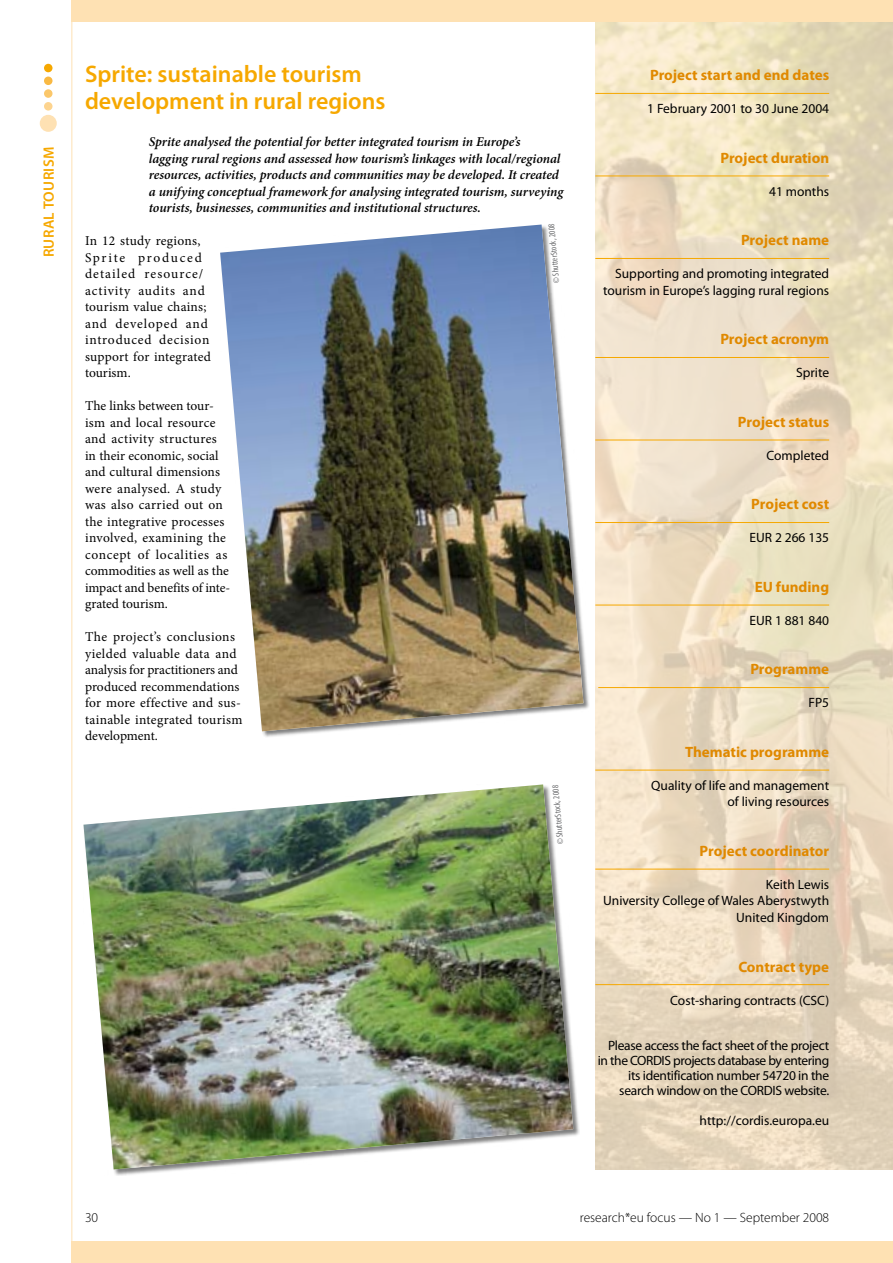
<style>
.page{position:relative;width:893px;height:1263px;background:#fff}
.page>*{position:absolute;margin:0;border:0;box-sizing:border-box;transform-origin:0 0}
.t1{font:600 24px/27px "Myriad Pro";color:#f6a800}
.t2{font:700 15px "Myriad Pro";color:#e08900}
.t3{font:600 15px "Myriad Pro";letter-spacing:.02em;color:#f6a800}
.t4{font:13.5px/16.5px "Minion Pro";letter-spacing:.02em;color:#000}
.t5{font:italic 600 13.5px/16.5px "Minion Pro";letter-spacing:-.005em;color:#000}
.t6{font:13.5px/16.5px "Myriad Pro";color:#000;text-align:right}
.t7{font:13.5px/16.5px "Minion Pro";letter-spacing:.055em;color:#000}
.t8{font:13.5px/15px "Myriad Pro";letter-spacing:-.02em;color:#000;text-align:right}
.t9{font:300 13.5px "Myriad Pro";color:#000}
.t10{font:condensed 9px "Myriad Pro";color:#707173}
</style>
<div class="page">
<img style="left:595px;top:21px;width:298px;height:1148px">
<div style="left:83px;top:784px;width:497px;height:391px;background:#000;opacity:.5"></div>
<img style="left:83px;top:784px;width:490px;height:385px">
<hr style="left:595px;top:93px;width:234px;height:1px;background:#f6a800">
<hr style="left:595px;top:176px;width:234px;height:1px;background:#f6a800">
<hr style="left:595px;top:258px;width:234px;height:1px;background:#f6a800">
<hr style="left:595px;top:357px;width:234px;height:1px;background:#f6a800">
<hr style="left:595px;top:440px;width:234px;height:1px;background:#f6a800">
<hr style="left:595px;top:522px;width:234px;height:1px;background:#f6a800">
<hr style="left:595px;top:605px;width:234px;height:1px;background:#f6a800">
<hr style="left:598px;top:687px;width:231px;height:1px;background:#f6a800">
<hr style="left:595px;top:770px;width:234px;height:1px;background:#f6a800">
<hr style="left:595px;top:869px;width:234px;height:1px;background:#f6a800">
<hr style="left:595px;top:984px;width:234px;height:1px;background:#f6a800">
<div style="left:220px;top:224px;width:370px;height:514px;background:#000;opacity:.5"></div>
<img style="left:220px;top:225px;width:363px;height:506px">
<div style="left:72px;top:0;width:821px;height:21px;background:#fee1b3"></div>
<div style="left:72px;top:1242px;width:821px;height:21px;background:#fee1b3"></div>
<hr style="left:71px;top:0;width:1px;height:1263px;background:#fee1b3">
<div style="left:40px;top:115px;width:17px;height:17px;background:#fee1b3;border-radius:50%"></div>
<div style="left:44px;top:64px;width:9px;height:8px;background:#f6a800;border-radius:50%"></div>
<div style="left:44px;top:77px;width:9px;height:8px;background:#f9b943;border-radius:50%"></div>
<div style="left:44px;top:89px;width:9px;height:9px;background:#fbc76a;border-radius:50%"></div>
<div style="left:44px;top:102px;width:9px;height:9px;background:#fdd48f;border-radius:50%"></div>
<p class="t3" style="left:39px;top:257px;width:112px;rotate:-90deg">Rural tourism</p>
<h1 class="t1" style="left:85px;top:60px;width:302px">Sprite: sustainable tourism development in rural regions</h1>
<p class="t5" style="left:149px;top:134px;width:416px">Sprite analysed the potential for better integrated tourism in Europe’s lagging rural regions and assessed how tourism’s linkages with local/regional resources, activities, products and communities may be developed. It created a unifying conceptual framework for analysing integrated tourism, surveying tourists, businesses, communities and institutional structures.</p>
<p class="t7" style="left:85px;top:233px;width:127px">In 12 study regions,<br>Sprite produced detailed resource/ activity audits and tourism value chains; and developed and introduced decision support for integrated tourism.</p>
<p class="t4" style="left:85px;top:398px;width:147px">The links between tour&shy;ism and local resource and activity structures in their economic, social and cultural dimensions were analysed. A study was also carried out on the integrative processes involved, examining the concept of localities as commodities as well as the impact and benefits of inte&shy;grated tourism.</p>
<p class="t4" style="left:85px;top:629px;width:159px">The project’s conclusions yielded valuable data and analysis for practitioners and produced recommendations for more effective and sus&shy;tainable integrated tourism development.</p>
<p class="t10" style="left:551px;top:284px;width:61px;rotate:-95deg">© ShutterStock, 2008</p>
<p class="t10" style="left:555px;top:845px;width:61px;rotate:-95deg">© ShutterStock, 2008</p>
<p class="t2" style="left:650px;top:65px;width:181px">Project start and end dates</p>
<p class="t6" style="left:647px;top:100px;width:183px">1 February 2001 to 30 June 2004</p>
<p class="t2" style="left:720px;top:148px;width:110px">Project duration</p>
<p class="t6" style="left:769px;top:183px;width:62px">41 months</p>
<p class="t2" style="left:741px;top:230px;width:90px">Project name</p>
<p class="t6" style="left:603px;top:265px;width:228px">Supporting and promoting integrated tourism in Europe’s lagging rural regions</p>
<p class="t2" style="left:720px;top:329px;width:110px">Project acronym</p>
<p class="t6" style="left:796px;top:364px;width:35px">Sprite</p>
<p class="t2" style="left:738px;top:412px;width:93px">Project status</p>
<p class="t6" style="left:766px;top:447px;width:64px">Completed</p>
<p class="t2" style="left:751px;top:494px;width:79px">Project cost</p>
<p class="t6" style="left:749px;top:529px;width:81px">EUR 2 266 135</p>
<p class="t2" style="left:755px;top:577px;width:76px">EU funding</p>
<p class="t6" style="left:749px;top:612px;width:81px">EUR 1 881 840</p>
<p class="t2" style="left:750px;top:660px;width:80px">Programme</p>
<p class="t6" style="left:808px;top:694px;width:22px">FP5</p>
<p class="t2" style="left:685px;top:742px;width:146px">Thematic programme</p>
<p class="t6" style="left:651px;top:777px;width:179px">Quality of life and management of living resources</p>
<p class="t2" style="left:700px;top:841px;width:131px">Project coordinator</p>
<p class="t6" style="left:603px;top:876px;width:228px">Keith Lewis<br>University College of Wales Aberystwyth<br>United Kingdom</p>
<p class="t2" style="left:738px;top:957px;width:92px">Contract type</p>
<p class="t6" style="left:670px;top:991px;width:160px">Cost-sharing contracts (CSC)</p>
<p class="t8" style="left:598px;top:1037px;width:233px">Please access the fact sheet of the project in the CORDIS projects database by entering its identification number 54720 in the search window on the CORDIS website.</p>
<p class="t6" style="left:700px;top:1111px;width:131px">http://cordis.europa.eu</p>
<p class="t9" style="left:85px;top:1210px;width:15px">30</p>
<p class="t9" style="left:580px;top:1210px;width:251px">research*eu focus — No 1 — September 2008</p>
</div>
